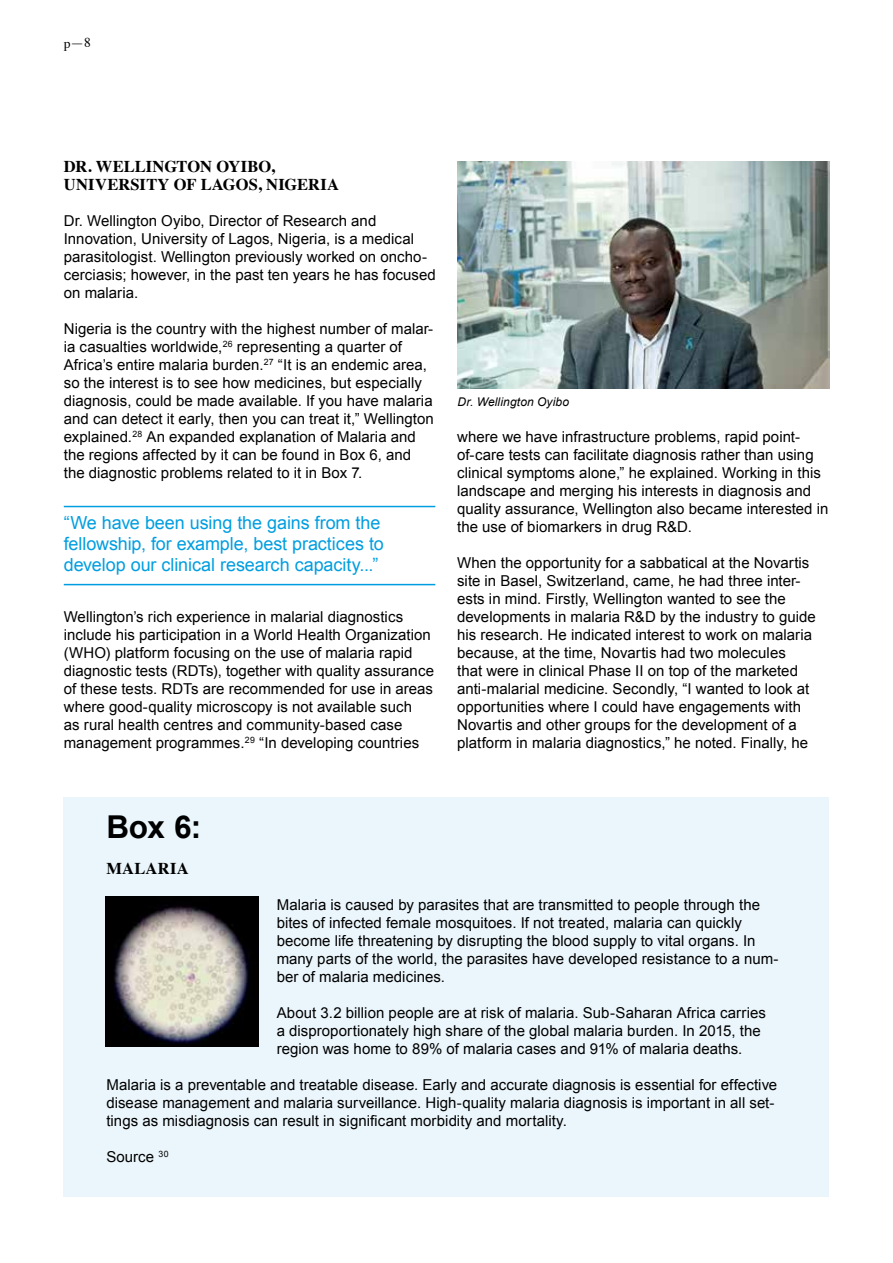
<style>
.page{position:relative;width:893px;height:1263px;background:#fff}
.page>*{position:absolute;margin:0;border:0;box-sizing:border-box;transform-origin:0 0}
.t1{font:700 31.5px "Arial";color:#000}
.t2{font:18px/21px "Arial";letter-spacing:-.005em;color:#009ee0}
.t3{font:700 16.5px/18px "Times";letter-spacing:.01em;color:#000}
.t4{font:15px/18px "Arial";color:#000}
.t5{font:13.5px "Times";color:#000}
.t6{font:italic 12px "Arial";letter-spacing:.015em;color:#000}
</style>
<div class="page">
<div style="left:64px;top:797px;width:765px;height:400px;background:#ebf6fc"></div>
<img style="left:105px;top:897px;width:154px;height:150px">
<hr style="left:64px;top:506px;width:371px;height:1px;background:#009ee0">
<hr style="left:64px;top:584px;width:371px;height:1px;background:#009ee0">
<img style="left:458px;top:162px;width:371px;height:227px">
<p class="t5" style="left:64px;top:29px;width:28px">p—8</p>
<p class="t3" style="left:64px;top:155px;width:277px">DR. WELLINGTON OYIBO,<br>UNIVERSITY OF LAGOS, NIGERIA</p>
<p class="t4" style="left:64px;top:212px;width:374px">Dr. Wellington Oyibo, Director of Research and Innovation, University of Lagos, Nigeria, is a medical parasitologist. Wellington previously worked on oncho&shy;cerciasis; however, in the past ten years he has focused on malaria.</p>
<p class="t4" style="left:64px;top:320px;width:371px">Nigeria is the country with the highest number of malar&shy;ia casualties worldwide,<sup>26</sup> representing a quarter of Africa’s entire malaria burden.<sup>27</sup> “It is an endemic area, so the interest is to see how medicines, but especially diagnosis, could be made available. If you have malaria and can detect it early, then you can treat it,” Wellington explained.<sup>28</sup> An expanded explanation of Malaria and the regions affected by it can be found in Box 6, and the diagnostic problems related to it in Box 7.</p>
<p class="t2" style="left:64px;top:512px;width:322px">“We have been using the gains from the fellowship, for example, best practices to develop our clinical research capacity...”</p>
<p class="t4" style="left:64px;top:608px;width:372px">Wellington’s rich experience in malarial diagnostics include his participation in a World Health Organization (WHO) platform focusing on the use of malaria rapid diagnostic tests (RDTs), together with quality assurance of these tests. RDTs are recommended for use in areas where good-quality microscopy is not available such<br>as rural health centres and community-based case management programmes.<sup>29</sup> “In developing countries</p>
<p class="t6" style="left:458px;top:394px;width:113px">Dr. Wellington Oyibo</p>
<p class="t4" style="left:457px;top:428px;width:373px">where we have infrastructure problems, rapid point&shy;of-care tests can facilitate diagnosis rather than using clinical symptoms alone,” he explained. Working in this landscape and merging his interests in diagnosis and quality assurance, Wellington also became interested in the use of biomarkers in drug R&amp;D.</p>
<p class="t4" style="left:457px;top:554px;width:360px">When the opportunity for a sabbatical at the Novartis site in Basel, Switzerland, came, he had three inter&shy;ests in mind. Firstly, Wellington wanted to see the developments in malaria R&amp;D by the industry to guide his research. He indicated interest to work on malaria because, at the time, Novartis had two molecules<br>that were in clinical Phase II on top of the marketed anti-malarial medicine. Secondly, “I wanted to look at opportunities where I could have engagements with Novartis and other groups for the development of a platform in malaria diagnostics,” he noted. Finally, he</p>
<h1 class="t1" style="left:106px;top:806px;width:97px">Box 6:</h1>
<p class="t3" style="left:106px;top:857px;width:84px">MALARIA</p>
<p class="t4" style="left:277px;top:896px;width:503px">Malaria is caused by parasites that are transmitted to people through the bites of infected female mosquitoes. If not treated, malaria can quickly become life threatening by disrupting the blood supply to vital organs. In many parts of the world, the parasites have developed resistance to a num&shy;ber of malaria medicines.</p>
<p class="t4" style="left:277px;top:1004px;width:491px">About 3.2 billion people are at risk of malaria. Sub-Saharan Africa carries a disproportionately high share of the global malaria burden. In 2015, the region was home to 89% of malaria cases and 91% of malaria deaths.</p>
<p class="t4" style="left:106px;top:1076px;width:672px">Malaria is a preventable and treatable disease. Early and accurate diagnosis is essential for effective disease management and malaria surveillance. High-quality malaria diagnosis is important in all set&shy;tings as misdiagnosis can result in significant morbidity and mortality.</p>
<p class="t4" style="left:106px;top:1148px;width:64px">Source <sup>30</sup></p>
</div>
